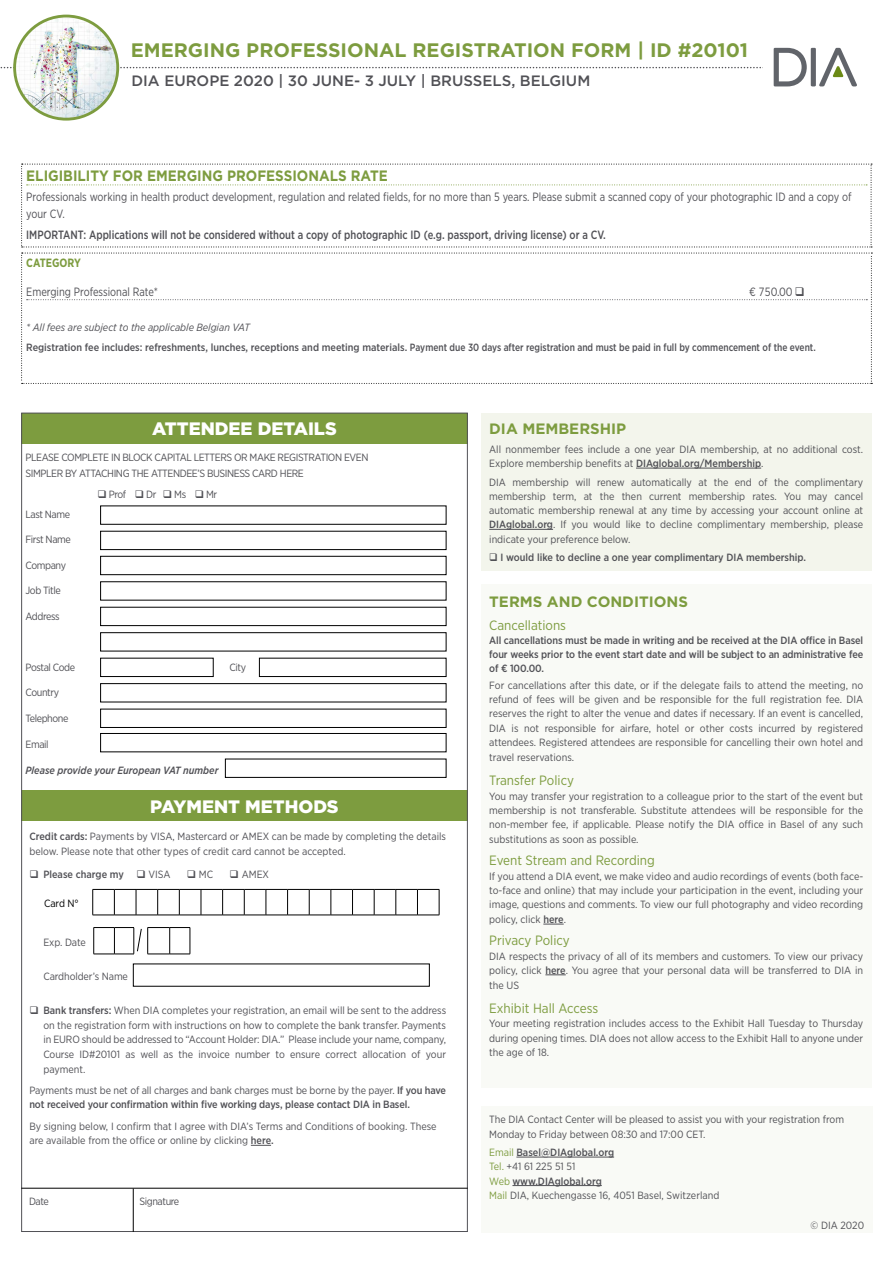
<style>
.page{position:relative;width:893px;height:1263px;background:#fff}
.page>*{position:absolute;margin:0;border:0;box-sizing:border-box;transform-origin:0 0}
.t1{font:700 19.5px "Gotham";color:#7d9c3f}
.t2{font:900 18px "Gotham";color:#fff}
.t3{font:500 15px "Gotham";color:#515156}
.t4{font:700 15px "Gotham";color:#7d9c3f;scale:.9 1}
.t5{font:700 15px "Gotham";color:#7d9c3f}
.t6{font:13.5px "Gotham Narrow";color:#7d9c3f}
.t7{font:12px/16.5px "Gotham Narrow";color:#515156;scale:.9 1}
.t8{font:500 12px "Gotham Narrow";color:#515156;scale:.9 1}
.t9{font:700 12px "Gotham Narrow";color:#7d9c3f;scale:.92 1}
.t10{font:12px "Gotham Narrow";color:#515156;scale:.92 1}
.t11{font:10.5px/14.2px "Gotham Narrow";color:#515156;text-align:justify}
.t12{font:500 10.5px/14.2px "Gotham Narrow";color:#515156;text-align:justify}
.t13{font:10.5px/16.5px "Gotham Narrow";letter-spacing:-.04em;color:#515156}
.t14{font:italic 10.5px "Gotham Narrow";color:#515156}
.t15{font:italic 500 10.5px "Gotham Narrow";color:#515156}
.t16{font:10.5px "Gotham Narrow";letter-spacing:-.045em;color:#515156}
.t17{font:10.5px "Gotham Narrow";color:#000}
.s1{font-weight:500}
.s2{font-weight:400}
.s3{color:#7d9c3f}
</style>
<div class="page">
<hr style="left:516px;top:1157px;width:98px;height:1px;background:#515156">
<hr style="left:512px;top:1185px;width:90px;height:1px;background:#515156">
<svg style="left:0;top:67px;width:763px;height:1px"></svg>
<img style="left:15px;top:16px;width:103px;height:103px;border-radius:51px">
<div style="left:13px;top:15px;width:106px;height:106px;border:3px solid #7d9c3f;border-radius:50%"></div>
<svg style="left:774px;top:48px;width:83px;height:38px"></svg>
<svg style="left:543px;top:924px;width:21px;height:1px"></svg>
<svg style="left:545px;top:974px;width:21px;height:1px"></svg>
<svg style="left:251px;top:1145px;width:20px;height:1px"></svg>
<svg style="left:92px;top:889px;width:348px;height:27px"></svg>
<svg style="left:93px;top:927px;width:98px;height:28px"></svg>
<div style="left:21px;top:413px;width:447px;height:30px;background:#7d9c3f"></div>
<div style="left:21px;top:790px;width:447px;height:31px;background:#7d9c3f"></div>
<div style="left:100px;top:505px;width:346px;height:20px;border:1px solid #000"></div>
<div style="left:100px;top:531px;width:346px;height:19px;border:1px solid #000"></div>
<div style="left:100px;top:556px;width:346px;height:19px;border:1px solid #000"></div>
<div style="left:100px;top:607px;width:346px;height:19px;border:1px solid #000"></div>
<div style="left:100px;top:632px;width:346px;height:19px;border:1px solid #000"></div>
<div style="left:100px;top:683px;width:346px;height:19px;border:1px solid #000"></div>
<div style="left:100px;top:709px;width:346px;height:19px;border:1px solid #000"></div>
<div style="left:100px;top:733px;width:346px;height:19px;border:1px solid #000"></div>
<div style="left:225px;top:759px;width:221px;height:19px;border:1px solid #000"></div>
<div style="left:100px;top:658px;width:114px;height:19px;border:1px solid #000"></div>
<div style="left:259px;top:658px;width:187px;height:19px;border:1px solid #000"></div>
<hr style="left:21px;top:1188px;width:447px;height:1px;background:#000">
<hr style="left:133px;top:1188px;width:1px;height:44px;background:#000">
<div style="left:481px;top:414px;width:391px;height:157px;background:#f3f5ec"></div>
<hr style="left:636px;top:468px;width:125px;height:1px;background:#515156">
<hr style="left:489px;top:529px;width:64px;height:1px;background:#515156">
<svg style="left:21px;top:164px;width:851px;height:220px"></svg>
<h1 class="t1" style="left:131px;top:37px;width:619px">EMERGING PROFESSIONAL REGISTRATION FORM | ID #20101</h1>
<h3 class="t3" style="left:131px;top:71px;width:460px">DIA EUROPE 2020 | 30 JUNE- 3 JULY | BRUSSELS, BELGIUM</h3>
<h3 class="t4" style="left:26px;top:165px;width:403px">ELIGIBILITY FOR EMERGING PROFESSIONALS RATE</h3>
<p class="t7" style="left:26px;top:189px;width:918px">Professionals working in health product development, regulation and related fields, for no more than 5 years. Please submit a scanned copy of your photographic ID and a copy of your CV.</p>
<p class="t8" style="left:26px;top:227px;width:645px">IMPORTANT: Applications will not be considered without a copy of photographic ID (e.g. passport, driving license) or a CV.</p>
<p class="t9" style="left:26px;top:256px;width:61px">CATEGORY</p>
<p class="t7" style="left:26px;top:283px;width:148px">Emerging Professional Rate*</p>
<p class="t10" style="left:749px;top:284px;width:62px">€ 750.00 ❑</p>
<p class="t14" style="left:26px;top:321px;width:225px">* All fees are subject to the applicable Belgian VAT</p>
<p class="t12" style="left:26px;top:340px;width:791px">Registration fee includes: refreshments, lunches, receptions and meeting materials. Payment due 30 days after registration and must be paid in full by commencement of the event.</p>
<h2 class="t2" style="left:152px;top:416px;width:186px">ATTENDEE DETAILS</h2>
<p class="t13" style="left:26px;top:449px;width:345px">PLEASE COMPLETE IN BLOCK CAPITAL LETTERS OR MAKE REGISTRATION EVEN<br>SIMPLER BY ATTACHING THE ATTENDEE’S BUSINESS CARD HERE</p>
<p class="t13" style="left:98px;top:486px;width:121px">❑ Prof ❑ Dr ❑ Ms ❑ Mr</p>
<p class="t13" style="left:26px;top:506px;width:46px">Last Name</p>
<p class="t13" style="left:26px;top:531px;width:47px">First Name</p>
<p class="t13" style="left:26px;top:557px;width:42px">Company</p>
<p class="t13" style="left:26px;top:582px;width:37px">Job Title</p>
<p class="t16" style="left:26px;top:610px;width:36px">Address</p>
<p class="t13" style="left:26px;top:659px;width:51px">Postal Code</p>
<p class="t11" style="left:230px;top:660px;width:18px">City</p>
<p class="t13" style="left:26px;top:684px;width:35px">Country</p>
<p class="t13" style="left:26px;top:710px;width:45px">Telephone</p>
<p class="t11" style="left:26px;top:737px;width:25px">Email</p>
<p class="t15" style="left:26px;top:764px;width:194px">Please provide your European VAT number</p>
<h2 class="t2" style="left:150px;top:794px;width:190px">PAYMENT METHODS</h2>
<p class="t11" style="left:29px;top:829px;width:418px;line-height:14.7px"><span class="s1">Credit cards:</span> Payments by VISA, Mastercard or AMEX can be made by completing the details below. Please note that other types of credit card cannot be accepted.</p>
<p class="t12" style="left:29px;top:867px;width:143px">❑ Please charge my ❑ <span class="s2">VISA</span></p>
<p class="t11" style="left:187px;top:867px;width:28px">❑ MC</p>
<p class="t11" style="left:230px;top:867px;width:41px">❑ AMEX</p>
<p class="t17" style="left:44px;top:897px;width:36px">Card N°</p>
<p class="t11" style="left:43px;top:935px;width:44px">Exp. Date</p>
<p class="t11" style="left:43px;top:969px;width:86px">Cardholder’s Name</p>
<p class="t11" style="left:43px;top:1003px;width:404px;line-height:14.7px;text-indent:-14px">❑ <span class="s1">Bank transfers:</span> When DIA completes your registration, an email will be sent to the address on the registration form with instructions on how to complete the bank transfer. Payments in EURO should be addressed to “Account Holder: DIA.” Please include your name, company, Course ID#20101 as well as the invoice number to ensure correct allocation of your payment.</p>
<p class="t12" style="left:29px;top:1083px;width:418px;line-height:14.7px"><span class="s2">Payments must be net of all charges and bank charges must be borne by the payer.</span> If you have not received your confirmation within five working days, please contact DIA in Basel.</p>
<p class="t11" style="left:29px;top:1118px;width:409px;line-height:14.7px">By signing below, I confirm that I agree with DIA’s Terms and Conditions of booking. These are available from the office or online by clicking <span class="s1">here.</span></p>
<p class="t11" style="left:29px;top:1194px;width:21px">Date</p>
<p class="t13" style="left:139px;top:1193px;width:41px">Signature</p>
<h3 class="t5" style="left:489px;top:419px;width:138px">DIA MEMBERSHIP</h3>
<p class="t11" style="left:489px;top:442px;width:375px">All nonmember fees include a one year DIA membership, at no additional cost.<br>Explore membership benefits at <span class="s1">DIAglobal.org/Membership</span>.</p>
<p class="t11" style="left:489px;top:475px;width:375px">DIA membership will renew automatically at the end of the complimentary membership term, at the then current membership rates. You may cancel automatic membership renewal at any time by accessing your account online at <span class="s1">DIAglobal.org</span>. If you would like to decline complimentary membership, please indicate your preference below.</p>
<p class="t12" style="left:489px;top:550px;width:318px">❑ I would like to decline a one year complimentary DIA membership.</p>
<h3 class="t5" style="left:489px;top:592px;width:200px">TERMS AND CONDITIONS</h3>
<p class="t6" style="left:489px;top:617px;width:78px">Cancellations</p>
<p class="t12" style="left:489px;top:633px;width:375px">All cancellations must be made in writing and be received at the DIA office in Basel four weeks prior to the event start date and will be subject to an administrative fee of € 100.00.</p>
<p class="t11" style="left:489px;top:678px;width:375px">For cancellations after this date, or if the delegate fails to attend the meeting, no refund of fees will be given and be responsible for the full registration fee. DIA reserves the right to alter the venue and dates if necessary. If an event is cancelled, DIA is not responsible for airfare, hotel or other costs incurred by registered attendees. Registered attendees are responsible for cancelling their own hotel and travel reservations.</p>
<p class="t6" style="left:489px;top:772px;width:86px">Transfer Policy</p>
<p class="t11" style="left:489px;top:788px;width:375px">You may transfer your registration to a colleague prior to the start of the event but membership is not transferable. Substitute attendees will be responsible for the non-member fee, if applicable. Please notify the DIA office in Basel of any such substitutions as soon as possible.</p>
<p class="t6" style="left:489px;top:852px;width:167px">Event Stream and Recording</p>
<p class="t11" style="left:489px;top:868px;width:375px">If you attend a DIA event, we make video and audio recordings of events (both face&shy;to-face and online) that may include your participation in the event, including your image, questions and comments. To view our full photography and video recording policy, click <span class="s1">here</span>.</p>
<p class="t6" style="left:489px;top:932px;width:82px">Privacy Policy</p>
<p class="t11" style="left:489px;top:948px;width:375px;line-height:14.7px">DIA respects the privacy of all of its members and customers. To view our privacy policy, click <span class="s1">here</span>. You agree that your personal data will be transferred to DIA in the US</p>
<p class="t6" style="left:489px;top:1000px;width:110px">Exhibit Hall Access</p>
<p class="t11" style="left:489px;top:1016px;width:375px">Your meeting registration includes access to the Exhibit Hall Tuesday to Thursday during opening times. DIA does not allow access to the Exhibit Hall to anyone under the age of 18.</p>
<p class="t11" style="left:489px;top:1112px;width:356px">The DIA Contact Center will be pleased to assist you with your registration from<br>Monday to Friday between 08:30 and 17:00 CET.</p>
<p class="t11" style="left:489px;top:1145px;width:232px;text-align:left"><span class="s3">Email</span> <span class="s1">Basel@DIAglobal.org<br></span><span class="s3">Tel.</span> +41 61 225 51 51<br><span class="s3">Web</span> <span class="s1">www.DIAglobal.org<br></span><span class="s3">Mail</span> DIA, Kuechengasse 16, 4051 Basel, Switzerland</p>
<p class="t11" style="left:810px;top:1218px;width:55px">© DIA 2020</p>
</div>
